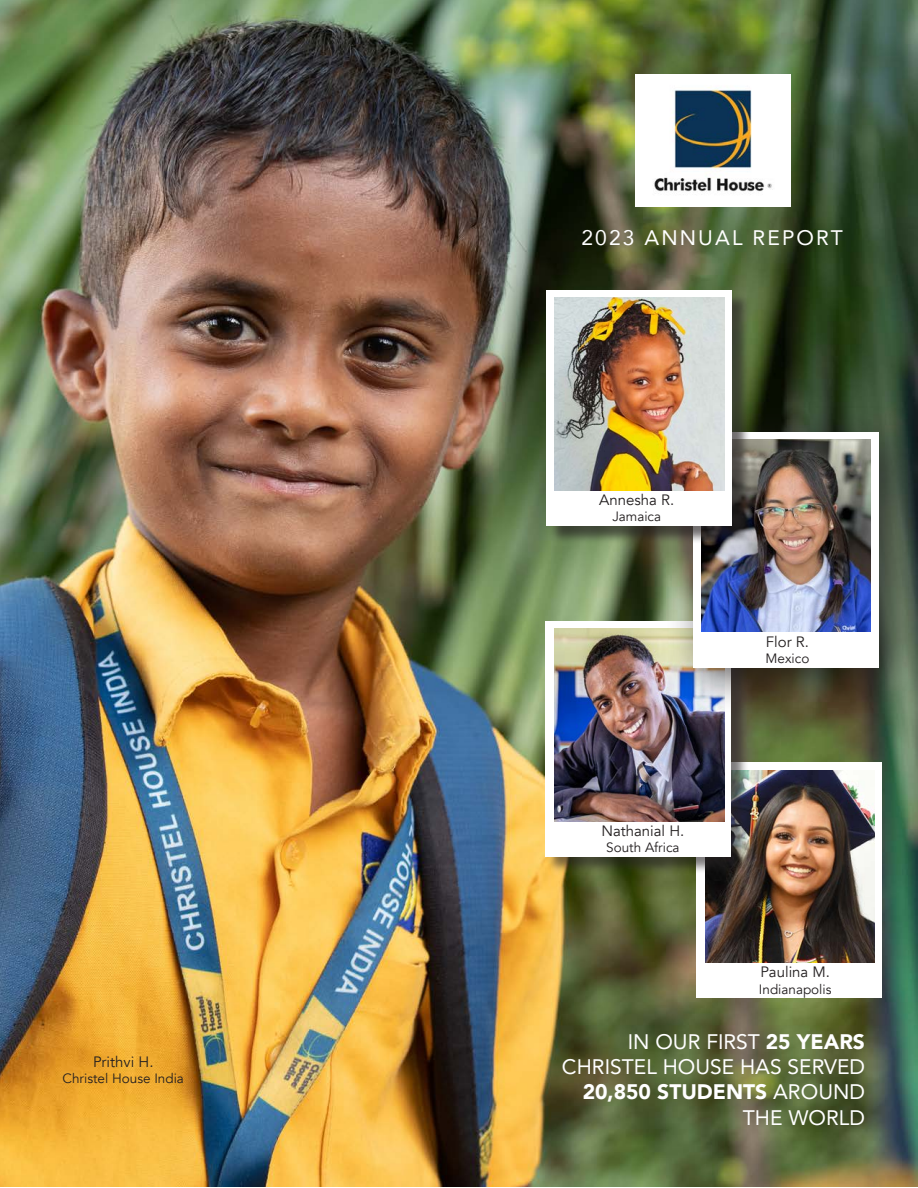
<style>
.page{position:relative;width:918px;height:1188px;background:#fff}
.page>*{position:absolute;margin:0;border:0;box-sizing:border-box;transform-origin:0 0}
.t1{font:21px "Avenir";color:#fff}
.t2{font:900 21px "Avenir";color:#fff}
.t3{font:21px "Avenir";letter-spacing:.1em;color:#fff}
.t4{font:15px "Avenir";color:#231f20}
.t5{font:13.5px "Avenir";color:#231f20}
.s1{font-weight:900}
.s2{font-weight:400}
</style>
<div class="page">
<img style="left:0;top:0;width:918px;height:1186px">
<img style="left:636px;top:75px;width:154px;height:132px">
<div style="left:696px;top:763px;width:186px;height:235px;background:#fff"></div>
<img style="left:705px;top:771px;width:170px;height:192px">
<div style="left:547px;top:622px;width:202px;height:253px;background:#231f20;opacity:.58"></div>
<div style="left:545px;top:621px;width:186px;height:235px;background:#fff"></div>
<img style="left:555px;top:629px;width:169px;height:192px">
<div style="left:665px;top:404px;width:253px;height:311px;background:#231f20;opacity:.75"></div>
<div style="left:693px;top:432px;width:186px;height:236px;background:#fff"></div>
<img style="left:701px;top:439px;width:170px;height:193px">
<div style="left:548px;top:292px;width:203px;height:253px;background:#231f20;opacity:.64"></div>
<div style="left:546px;top:290px;width:186px;height:236px;background:#fff"></div>
<img style="left:555px;top:298px;width:169px;height:192px">
<p class="t4" style="left:93px;top:1053px;width:62px">Prithvi H.</p>
<p class="t5" style="left:63px;top:1070px;width:123px">Christel House India</p>
<p class="t3" style="left:582px;top:221px;width:263px">2023 ANNUAL REPORT</p>
<p class="t4" style="left:599px;top:491px;width:77px">Annesha R.</p>
<p class="t5" style="left:612px;top:509px;width:50px">Jamaica</p>
<p class="t4" style="left:601px;top:822px;width:85px">Nathanial H.</p>
<p class="t5" style="left:606px;top:840px;width:75px">South Africa</p>
<p class="t4" style="left:766px;top:633px;width:45px">Flor R.</p>
<p class="t5" style="left:766px;top:651px;width:45px">Mexico</p>
<p class="t4" style="left:760px;top:963px;width:71px">Paulina M.</p>
<p class="t5" style="left:759px;top:981px;width:74px">Indianapolis</p>
<p class="t1" style="left:628px;top:1025px;width:239px">IN OUR FIRST <span class="s1">25 YEARS</span></p>
<p class="t1" style="left:562px;top:1050px;width:305px">CHRISTEL HOUSE HAS SERVED</p>
<p class="t2" style="left:583px;top:1074px;width:284px">20,850 STUDENTS <span class="s2">AROUND</span></p>
<p class="t1" style="left:743px;top:1100px;width:124px">THE WORLD</p>
</div>
